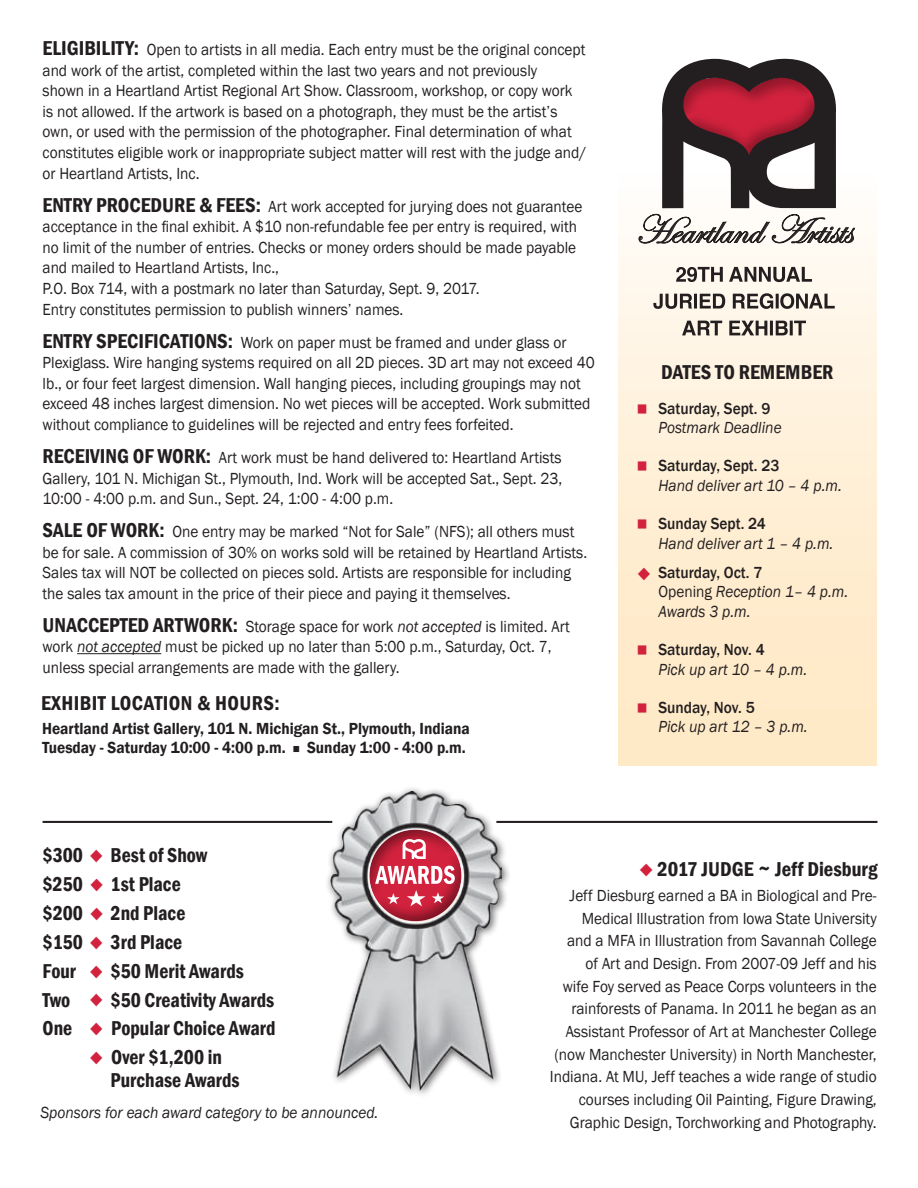
<style>
.page{position:relative;width:918px;height:1188px;background:#fff}
.page>*{position:absolute;margin:0;border:0;box-sizing:border-box;transform-origin:0 0}
.t1{font:40.2px "Edwardian Script ITC";color:#231f20}
.t2{font:600 condensed 20.7px/28.8px "Franklin Gothic";color:#231f20;scale:.96 1}
.t3{font:600 condensed 20.7px "Franklin Gothic";color:#231f20}
.t4{font:600 condensed 20.7px "Franklin Gothic";letter-spacing:.02em;color:#231f20}
.t5{font:16.5px/20.7px "Franklin Gothic";color:#231f20;scale:.93 1}
.t6{font:italic 16.5px/19.6px "Franklin Gothic";color:#231f20;scale:.93 1}
.t7{font:600 16.5px/19.6px "Franklin Gothic";color:#231f20;scale:.93 1}
.s1{font-weight:600;font-stretch:condensed;font-size:20.7px}
.s2{font-style:italic}
.s3{color:#d2223e}
.s4{font-weight:500;font-style:normal}
.s5{font-style:normal}
</style>
<div class="page">
<hr style="left:43px;top:821px;width:289px;height:2px;background:#231f20">
<hr style="left:496px;top:821px;width:382px;height:2px;background:#231f20">
<div style="left:324px;top:785px;width:195px;height:326px;background:#fff"></div>
<img style="left:330px;top:791px;width:172px;height:304px">
<div style="left:368px;top:827px;width:96px;height:94px;background:#231f20;opacity:.5"></div>
<svg style="left:375px;top:866px;width:80px;height:18px"></svg>
<svg style="left:402px;top:839px;width:24px;height:20px"></svg>
<svg style="left:407px;top:890px;width:19px;height:16px"></svg>
<svg style="left:387px;top:893px;width:13px;height:11px"></svg>
<svg style="left:432px;top:892px;width:12px;height:11px"></svg>
<hr style="left:77px;top:653px;width:84px;height:1px;background:#231f20">
<div style="left:618px;top:173px;width:259px;height:592px;background:linear-gradient(to bottom,#fffbf7,#ffe7c0)"></div>
<svg style="left:662px;top:59px;width:174px;height:149px"></svg>
<svg style="left:639px;top:214px;width:216px;height:29px"></svg>
<svg style="left:676px;top:267px;width:136px;height:15px"></svg>
<svg style="left:653px;top:293px;width:182px;height:16px;background:#9c9690"></svg>
<svg style="left:682px;top:321px;width:124px;height:14px;background:#98918a"></svg>
<p class="t5" style="left:43px;top:39px;width:586px"><span class="s1">ELIGIBILITY:</span> Open to artists in all media. Each entry must be the original concept and work of the artist, completed within the last two years and not previously<br>shown in a Heartland Artist Regional Art Show. Classroom, workshop, or copy work is not allowed. If the artwork is based on a photograph, they must be the artist’s own, or used with the permission of the photographer. Final determination of what constitutes eligible work or inappropriate subject matter will rest with the judge and/ or Heartland Artists, Inc.</p>
<p class="t5" style="left:43px;top:196px;width:582px"><span class="s1">ENTRY PROCEDURE &amp; FEES:</span> Art work accepted for jurying does not guarantee acceptance in the final exhibit. A $10 non-refundable fee per entry is required, with no limit of the number of entries. Checks or money orders should be made payable and mailed to Heartland Artists, Inc.,<br>P.O. Box 714, with a postmark no later than Saturday, Sept. 9, 2017.<br>Entry constitutes permission to publish winners’ names.</p>
<p class="t5" style="left:43px;top:332px;width:595px"><span class="s1">ENTRY SPECIFICATIONS:</span> Work on paper must be framed and under glass or Plexiglass. Wire hanging systems required on all 2D pieces. 3D art may not exceed 40 lb., or four feet largest dimension. Wall hanging pieces, including groupings may not exceed 48 inches largest dimension. No wet pieces will be accepted. Work submitted without compliance to guidelines will be rejected and entry fees forfeited.</p>
<p class="t5" style="left:43px;top:447px;width:560px;text-align:justify"><span class="s1">RECEIVING OF WORK:</span> Art work must be hand delivered to: Heartland Artists Gallery, 101 N. Michigan St., Plymouth, Ind. Work will be accepted Sat., Sept. 23, 10:00 - 4:00 p.m. and Sun., Sept. 24, 1:00 - 4:00 p.m.</p>
<p class="t5" style="left:43px;top:522px;width:587px"><span class="s1">SALE OF WORK:</span> One entry may be marked “Not for Sale” (NFS); all others must be for sale. A commission of 30% on works sold will be retained by Heartland Artists.<br>Sales tax will NOT be collected on pieces sold. Artists are responsible for including the sales tax amount in the price of their piece and paying it themselves.</p>
<p class="t5" style="left:43px;top:616px;width:569px"><span class="s1">UNACCEPTED ARTWORK:</span> Storage space for work <span class="s2">not accepted</span> is limited. Art work <span class="s2">not accepted</span> must be picked up no later than 5:00 p.m., Saturday, Oct. 7, unless special arrangements are made with the gallery.</p>
<p class="t4" style="left:41px;top:689px;width:240px">EXHIBIT LOCATION &amp; HOURS:</p>
<p class="t7" style="left:42px;top:719px;width:462px">Heartland Artist Gallery, 101 N. Michigan St., Plymouth, Indiana<br>Tuesday - Saturday 10:00 - 4:00 p.m. ■ Sunday 1:00 - 4:00 p.m.</p>
<h1 class="t1" style="left:636px;top:208px;width:218px">Heartland Artists</h1>
<p class="t3" style="left:661px;top:359px;width:174px">DATES TO REMEMBER</p>
<p class="t6" style="left:659px;top:399px;width:134px;text-indent:-21px"><span class="s3">■</span> <span class="s4">Saturday, Sept. 9<br></span>Postmark Deadline</p>
<p class="t6" style="left:659px;top:456px;width:199px;text-indent:-21px"><span class="s3">■</span> <span class="s4">Saturday, Sept. 23<br></span>Hand deliver art 10 – 4 p.m.</p>
<p class="t6" style="left:659px;top:514px;width:190px;text-indent:-21px"><span class="s3">■</span> <span class="s4">Sunday Sept. 24<br></span>Hand deliver art 1 – 4 p.m.</p>
<p class="t6" style="left:659px;top:563px;width:206px;text-indent:-21px"><span class="s3">◆</span> <span class="s4">Saturday, Oct. 7<br></span><span class="s5">Opening</span> Reception 1– 4 p.m.<br>Awards 3 p.m.</p>
<p class="t6" style="left:659px;top:640px;width:161px;text-indent:-21px"><span class="s3">■</span> <span class="s4">Saturday, Nov. 4<br></span>Pick up art 10 – 4 p.m.</p>
<p class="t6" style="left:659px;top:698px;width:162px;text-indent:-21px"><span class="s3">■</span> <span class="s4">Sunday, Nov. 5<br></span>Pick up art 12 – 3 p.m.</p>
<p class="t2" style="left:43px;top:841px;width:244px">$300 <span class="s3">◆</span> Best of Show<br>$250 <span class="s3">◆</span> 1st Place<br>$200 <span class="s3">◆</span> 2nd Place<br>$150 <span class="s3">◆</span> 3rd Place<br>Four <span class="s3">◆</span> $50 Merit Awards<br>Two <span class="s3">◆</span> $50 Creativity Awards<br>One <span class="s3">◆</span> Popular Choice Award</p>
<p class="t2" style="left:111px;top:1046px;width:136px;line-height:22.6px;text-indent:-21px"><span class="s3">◆</span> Over $1,200 in<br>Purchase Awards</p>
<p class="t6" style="left:40px;top:1103px;width:365px">Sponsors for each award category to be announced.</p>
<p class="t3" style="left:640px;top:855px;width:239px"><span class="s3">◆</span> 2017 JUDGE ~ Jeff Diesburg</p>
<p class="t5" style="left:550px;top:884px;width:353px;line-height:22.6px;text-align:right">Jeff Diesburg earned a BA in Biological and Pre-Medical Illustration from Iowa State University<br>and a MFA in Illustration from Savannah College<br>of Art and Design. From 2007-09 Jeff and his<br>wife Foy served as Peace Corps volunteers in the rainforests of Panama. In 2011 he began as an Assistant Professor of Art at Manchester College (now Manchester University) in North Manchester, Indiana. At MU, Jeff teaches a wide range of studio courses including Oil Painting, Figure Drawing, Graphic Design, Torchworking and Photography.</p>
</div>
